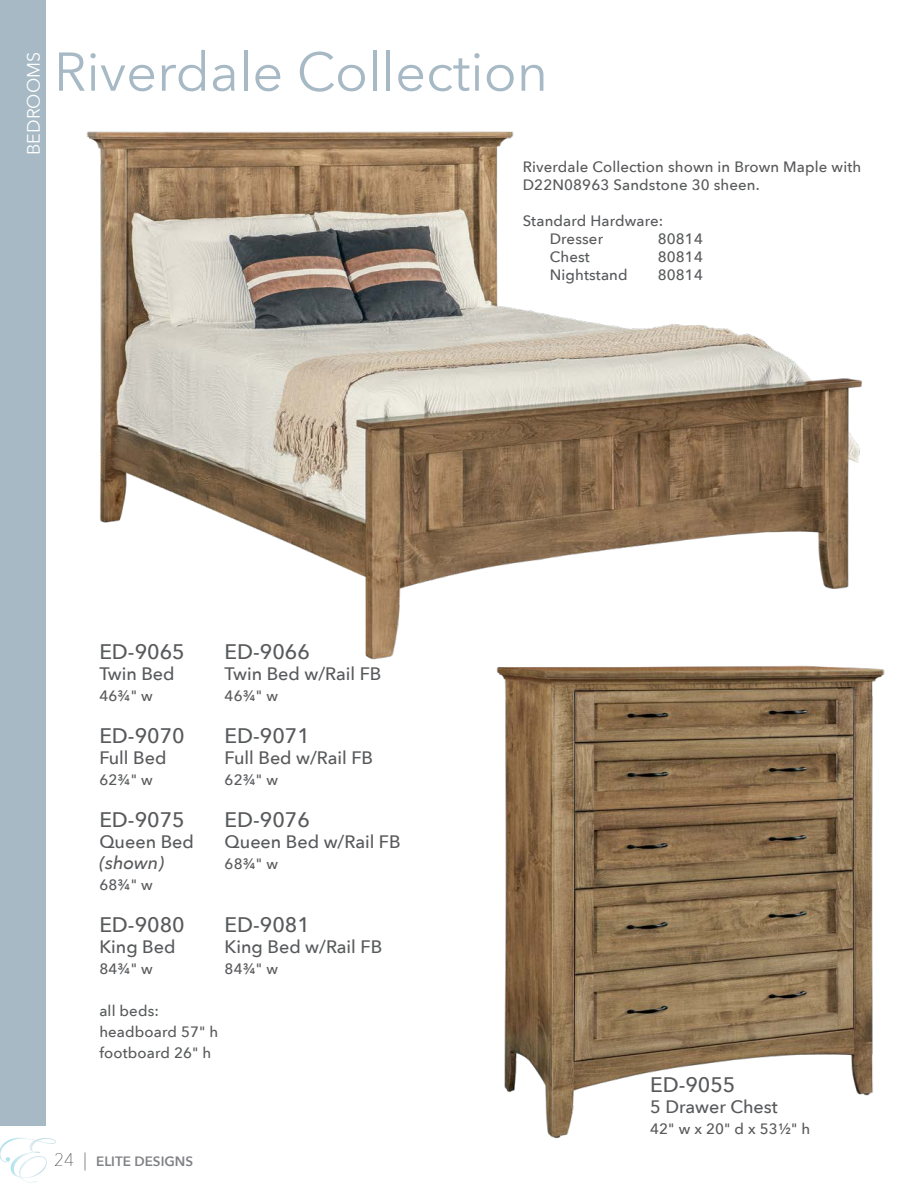
<style>
.page{position:relative;width:918px;height:1188px;background:#fff}
.page>*{position:absolute;margin:0;border:0;box-sizing:border-box;transform-origin:0 0}
.t1{font:54px "Avenir Next";color:#a6b9c5}
.t2{font:500 21px "Avenir Next";color:#58595b}
.t3{font:500 18px "Avenir Next";color:#58595b}
.t4{font:18px "Avenir Next";color:#fff}
.t5{font:italic 500 18px "Avenir Next";color:#58595b}
.t6{font:500 15px/21px "Avenir Next";letter-spacing:.01em;color:#58595b}
.t7{font:600 13.5px "Avenir Next";color:#808285}
.s1{font-weight:200;font-size:18px;color:#000}
</style>
<div class="page">
<svg style="left:0;top:1138px;width:56px;height:44px"></svg>
<img style="left:496px;top:668px;width:389px;height:471px">
<img style="left:86px;top:131px;width:776px;height:537px">
<div style="left:0;top:0;width:45px;height:1125px;background:#a6b9c5"></div>
<p class="t4" style="left:18px;top:155px;width:105px;rotate:-90deg">BEDROOMS</p>
<h1 class="t1" style="left:54px;top:26px;width:496px">Riverdale Collection</h1>
<p class="t6" style="left:523px;top:157px;width:340px;line-height:18px">Riverdale Collection shown in Brown Maple with<br>D22N08963 Sandstone 30 sheen.</p>
<p class="t6" style="left:550px;top:211px;width:115px;line-height:18px;text-indent:-27px">Standard Hardware:<br>Dresser</p>
<p class="t6" style="left:658px;top:227px;width:47px">80814</p>
<p class="t6" style="left:550px;top:245px;width:42px">Chest</p>
<p class="t6" style="left:658px;top:245px;width:47px">80814</p>
<p class="t6" style="left:550px;top:263px;width:79px">Nightstand</p>
<p class="t6" style="left:658px;top:263px;width:47px">80814</p>
<h2 class="t2" style="left:99px;top:634px;width:87px">ED-9065</h2>
<p class="t3" style="left:99px;top:659px;width:77px">Twin Bed</p>
<p class="t6" style="left:99px;top:685px;width:55px">46¾" w</p>
<h2 class="t2" style="left:99px;top:718px;width:87px">ED-9070</h2>
<p class="t3" style="left:99px;top:743px;width:69px">Full Bed</p>
<p class="t6" style="left:99px;top:769px;width:55px">62¾" w</p>
<h2 class="t2" style="left:99px;top:802px;width:87px">ED-9075</h2>
<p class="t3" style="left:99px;top:827px;width:96px">Queen Bed</p>
<p class="t5" style="left:99px;top:848px;width:66px">(shown)</p>
<p class="t6" style="left:99px;top:874px;width:55px">68¾" w</p>
<h2 class="t2" style="left:99px;top:907px;width:87px">ED-9080</h2>
<p class="t3" style="left:99px;top:932px;width:78px">King Bed</p>
<p class="t6" style="left:99px;top:958px;width:55px">84¾" w</p>
<p class="t6" style="left:99px;top:1000px;width:120px">all beds: headboard 57" h footboard 26" h</p>
<h2 class="t2" style="left:225px;top:634px;width:87px">ED-9066</h2>
<p class="t3" style="left:225px;top:659px;width:158px">Twin Bed w/Rail FB</p>
<p class="t6" style="left:225px;top:685px;width:55px">46¾" w</p>
<h2 class="t2" style="left:225px;top:718px;width:87px">ED-9071</h2>
<p class="t3" style="left:225px;top:743px;width:150px">Full Bed w/Rail FB</p>
<p class="t6" style="left:225px;top:769px;width:55px">62¾" w</p>
<h2 class="t2" style="left:225px;top:802px;width:87px">ED-9076</h2>
<p class="t3" style="left:225px;top:827px;width:178px">Queen Bed w/Rail FB</p>
<p class="t6" style="left:225px;top:853px;width:55px">68¾" w</p>
<h2 class="t2" style="left:225px;top:907px;width:87px">ED-9081</h2>
<p class="t3" style="left:225px;top:932px;width:159px">King Bed w/Rail FB</p>
<p class="t6" style="left:225px;top:958px;width:55px">84¾" w</p>
<p class="t7" style="left:54px;top:1149px;width:141px"><span class="s1">24 |</span> ELITE DESIGNS</p>
<h2 class="t2" style="left:650px;top:1067px;width:87px">ED-9055</h2>
<p class="t3" style="left:650px;top:1091px;width:129px">5 Drawer Chest</p>
<p class="t6" style="left:650px;top:1118px;width:162px">42" w x 20" d x 53½" h</p>
</div>
